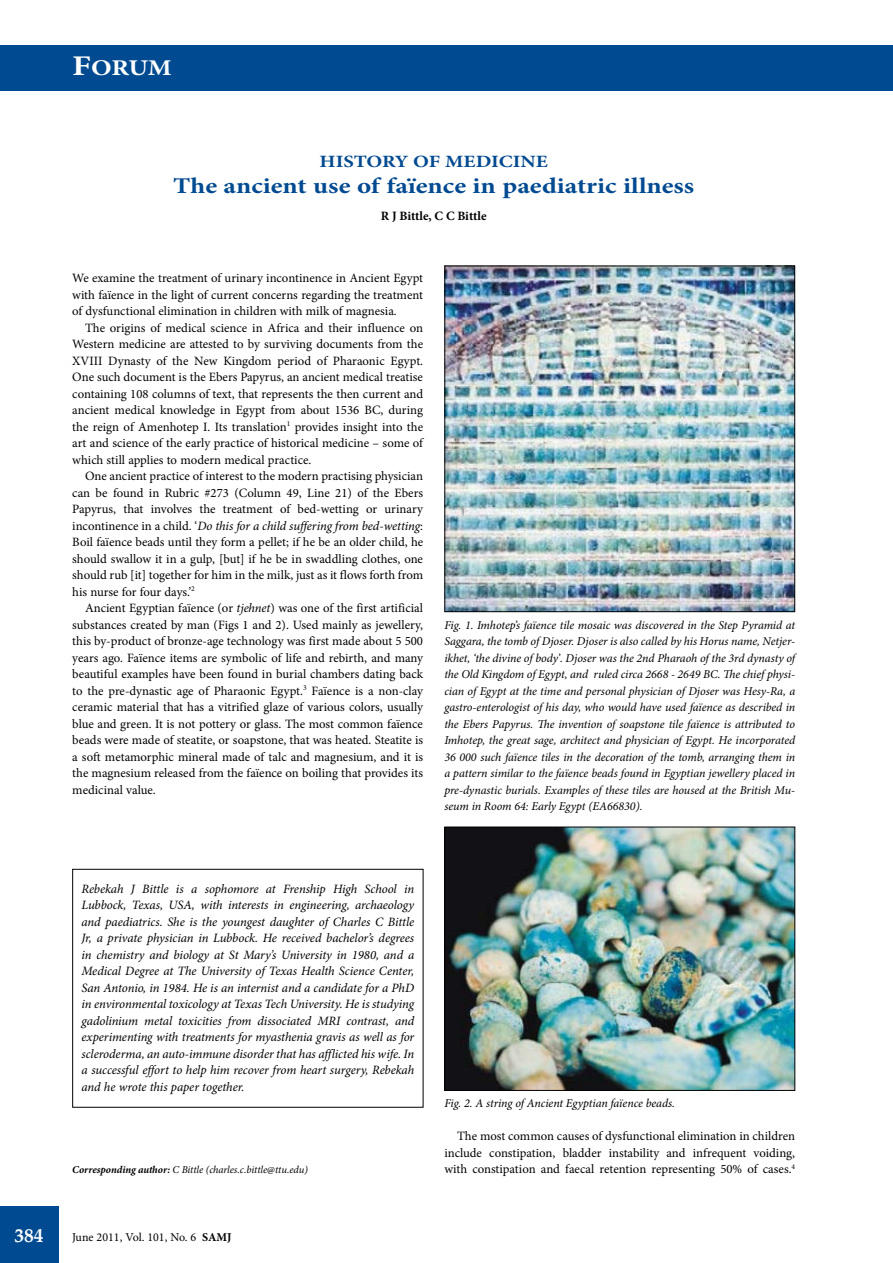
<style>
.page{position:relative;width:893px;height:1263px;background:#fff}
.page>*{position:absolute;margin:0;border:0;box-sizing:border-box;transform-origin:0 0}
.t1{font:700 22.5px "Minion Pro";color:#004a91;scale:1.2 1}
.t2{font:700 22.5px "Minion Pro";color:#fff;scale:1.2 1}
.t3{font:700 19.5px "Minion Pro";color:#fff}
.t4{font:700 17.25px "Minion Pro";letter-spacing:-.005em;color:#004a91;scale:1.2 1}
.t5{font:12.75px/16.5px "Minion Pro";color:#000;text-align:justify}
.t6{font:italic 12.75px/16.5px "Minion Pro";letter-spacing:-.005em;color:#000;text-align:justify}
.t7{font:700 12.75px "Minion Pro";letter-spacing:-.005em;color:#000}
.t8{font:italic 12px/16.5px "Minion Pro";letter-spacing:-.005em;color:#000;text-align:justify}
.t9{font:12px "Minion Pro";color:#000}
.t10{font:italic 10.5px "Minion Pro";letter-spacing:-.01em;color:#000}
.s1{font-size:28.5px}
.s2{font-style:italic}
.s3{font-weight:700}
</style>
<div class="page">
<div style="left:0;top:1206px;width:59px;height:57px;background:#004a91"></div>
<div style="left:0;top:45px;width:893px;height:45px;background:#004a91"></div>
<div style="left:72px;top:869px;width:351px;height:238px;border:1px solid #000"></div>
<img style="left:446px;top:268px;width:347px;height:342px">
<div style="left:444px;top:266px;width:351px;height:346px;border:1px solid #000"></div>
<img style="left:446px;top:829px;width:347px;height:260px">
<div style="left:444px;top:827px;width:351px;height:264px;border:1px solid #000"></div>
<h1 class="t2" style="left:72px;top:52px;width:84px"><span class="s1">F</span>ORUM</h1>
<h3 class="t4" style="left:320px;top:149px;width:192px">HISTORY OF MEDICINE</h3>
<h1 class="t1" style="left:173px;top:170px;width:436px">The ancient use of faïence in paediatric illness</h1>
<p class="t7" style="left:381px;top:207px;width:107px">R J Bittle, C C Bittle</p>
<p class="t5" style="left:72px;top:270px;width:352px">We examine the treatment of urinary incontinence in Ancient Egypt with faïence in the light of current concerns regarding the treatment of dysfunctional elimination in children with milk of magnesia.</p>
<p class="t5" style="left:72px;top:319px;width:352px;text-indent:13px">The origins of medical science in Africa and their influence on Western medicine are attested to by surviving documents from the XVIII Dynasty of the New Kingdom period of Pharaonic Egypt.<br>One such document is the Ebers Papyrus, an ancient medical treatise containing 108 columns of text, that represents the then current and ancient medical knowledge in Egypt from about 1536 BC, during the reign of Amenhotep I. Its translation<sup>1</sup> provides insight into the art and science of the early practice of historical medicine – some of which still applies to modern medical practice.</p>
<p class="t5" style="left:72px;top:468px;width:352px;text-indent:13px">One ancient practice of interest to the modern practising physician can be found in Rubric #273 (Column 49, Line 21) of the Ebers Papyrus, that involves the treatment of bed-wetting or urinary incontinence in a child. ‘<span class="s2">Do this for a child suffering from bed-wetting</span>:<br>Boil faïence beads until they form a pellet; if he be an older child, he should swallow it in a gulp, [but] if he be in swaddling clothes, one should rub [it] together for him in the milk, just as it flows forth from his nurse for four days.’<sup>2</sup></p>
<p class="t5" style="left:72px;top:600px;width:352px;text-indent:13px">Ancient Egyptian faïence (or <span class="s2">tjehnet</span>) was one of the first artificial substances created by man (Figs 1 and 2). Used mainly as jewellery, this by-product of bronze-age technology was first made about 5 500 years ago. Faïence items are symbolic of life and rebirth, and many beautiful examples have been found in burial chambers dating back to the pre-dynastic age of Pharaonic Egypt.<sup>3</sup> Faïence is a non-clay ceramic material that has a vitrified glaze of various colors, usually blue and green. It is not pottery or glass. The most common faïence beads were made of steatite, or soapstone, that was heated. Steatite is a soft metamorphic mineral made of talc and magnesium, and it is the magnesium released from the faïence on boiling that provides its medicinal value.</p>
<p class="t8" style="left:444px;top:616px;width:352px">Fig. 1. Imhotep’s faïence tile mosaic was discovered in the Step Pyramid at Saggara, the tomb of Djoser. Djoser is also called by his Horus name, Netjer&shy;ikhet, ‘the divine of body’. Djoser was the 2nd Pharaoh of the 3rd dynasty of the Old Kingdom of Egypt, and ruled circa 2668 - 2649 BC. The chief physi&shy;cian of Egypt at the time and personal physician of Djoser was Hesy-Ra, a gastro-enterologist of his day, who would have used faïence as described in the Ebers Papyrus. The invention of soapstone tile faïence is attributed to Imhotep, the great sage, architect and physician of Egypt. He incorporated 36 000 such faïence tiles in the decoration of the tomb, arranging them in a pattern similar to the faïence beads found in Egyptian jewellery placed in pre-dynastic burials. Examples of these tiles are housed at the British Mu&shy;seum in Room 64: Early Egypt (EA66830).</p>
<p class="t6" style="left:82px;top:880px;width:334px">Rebekah J Bittle is a sophomore at Frenship High School in Lubbock, Texas, USA, with interests in engineering, archaeology and paediatrics. She is the youngest daughter of Charles C Bittle Jr, a private physician in Lubbock. He received bachelor’s degrees in chemistry and biology at St Mary’s University in 1980, and a Medical Degree at The University of Texas Health Science Center, San Antonio, in 1984. He is an internist and a candidate for a PhD in environmental toxicology at Texas Tech University. He is studying gadolinium metal toxicities from dissociated MRI contrast, and experimenting with treatments for myasthenia gravis as well as for scleroderma, an auto-immune disorder that has afflicted his wife. In a successful effort to help him recover from heart surgery, Rebekah and he wrote this paper together.</p>
<p class="t10" style="left:72px;top:1163px;width:237px"><span class="s3">Corresponding author:</span> C Bittle (charles.c.bittle@ttu.edu)</p>
<h2 class="t3" style="left:14px;top:1222px;width:31px">384</h2>
<p class="t9" style="left:72px;top:1229px;width:161px">June 2011, Vol. 101, No. 6 <span class="s3">SAMJ</span></p>
<p class="t8" style="left:444px;top:1095px;width:232px">Fig. 2. A string of Ancient Egyptian faïence beads.</p>
<p class="t5" style="left:444px;top:1128px;width:352px;text-indent:13px">The most common causes of dysfunctional elimination in children include constipation, bladder instability and infrequent voiding, with constipation and faecal retention representing 50% of cases.<sup>4</sup></p>
</div>
